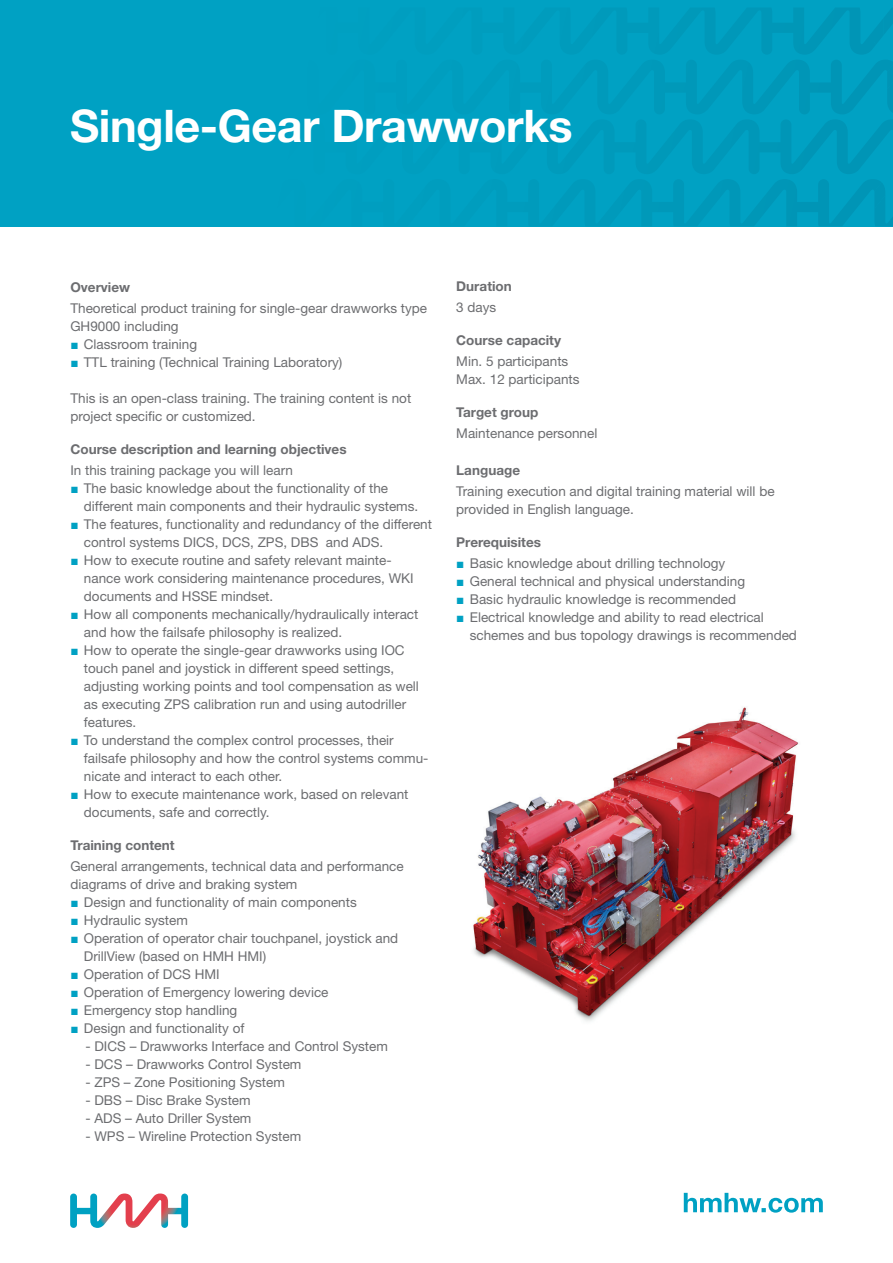
<style>
.page{position:relative;width:893px;height:1263px;background:#fff}
.page>*{position:absolute;margin:0;border:0;box-sizing:border-box;transform-origin:0 0}
.t1{font:700 45px "Helvetica Neue LT Pro";letter-spacing:-.01em;color:#fff}
.t2{font:13.5px/18px "Helvetica Neue LT Pro";color:#6c6d70}
.t3{font:700 13.5px "Helvetica Neue LT Pro";color:#6c6d70}
.s1{font-family:"Arial";color:#00a1c3}
</style>
<div class="page">
<div style="left:0;top:0;width:893px;height:227px;background:#00a1c3"></div>
<img style="left:473px;top:707px;width:326px;height:314px">
<svg style="left:874px;top:132px;width:14px;height:50px"></svg>
<svg style="left:743px;top:8px;width:150px;height:106px"></svg>
<img style="left:887px;top:65px;width:6px;height:24px">
<svg style="left:730px;top:120px;width:151px;height:54px"></svg>
<svg style="left:719px;top:180px;width:55px;height:46px"></svg>
<svg style="left:70px;top:1193px;width:118px;height:35px"></svg>
<svg style="left:684px;top:1193px;width:139px;height:19px"></svg>
<h1 class="t1" style="left:70px;top:98px;width:504px">Single-Gear Drawworks</h1>
<p class="t3" style="left:70px;top:278px;width:61px">Overview</p>
<p class="t2" style="left:70px;top:298px;width:358px">Theoretical product training for single-gear drawworks type<br>GH9000 including</p>
<p class="t2" style="left:70px;top:334px;width:128px"><span class="s1">■</span> Classroom training</p>
<p class="t2" style="left:70px;top:352px;width:274px"><span class="s1">■</span> TTL training (Technical Training Laboratory)</p>
<p class="t2" style="left:70px;top:388px;width:342px">This is an open-class training. The training content is not project specific or customized.</p>
<p class="t3" style="left:70px;top:440px;width:278px">Course description and learning objectives</p>
<p class="t2" style="left:70px;top:460px;width:224px">In this training package you will learn</p>
<p class="t2" style="left:84px;top:478px;width:336px;text-indent:-14px"><span class="s1">■</span> The basic knowledge about the functionality of the different main components and their hydraulic systems.</p>
<p class="t2" style="left:84px;top:514px;width:350px;text-indent:-14px"><span class="s1">■</span> The features, functionality and redundancy of the different control systems DICS, DCS, ZPS, DBS and ADS.</p>
<p class="t2" style="left:84px;top:550px;width:331px;text-indent:-14px"><span class="s1">■</span> How to execute routine and safety relevant mainte&shy;nance work considering maintenance procedures, WKI documents and HSSE mindset.</p>
<p class="t2" style="left:84px;top:604px;width:336px;text-indent:-14px"><span class="s1">■</span> How all components mechanically/hydraulically interact and how the failsafe philosophy is realized.</p>
<p class="t2" style="left:84px;top:640px;width:337px;text-indent:-14px"><span class="s1">■</span> How to operate the single-gear drawworks using IOC touch panel and joystick in different speed settings, adjusting working points and tool compensation as well as executing ZPS calibration run and using autodriller features.</p>
<p class="t2" style="left:84px;top:730px;width:346px;text-indent:-14px"><span class="s1">■</span> To understand the complex control processes, their failsafe philosophy and how the control systems commu&shy;nicate and interact to each other.</p>
<p class="t2" style="left:84px;top:784px;width:326px;text-indent:-14px"><span class="s1">■</span> How to execute maintenance work, based on relevant documents, safe and correctly.</p>
<p class="t3" style="left:70px;top:836px;width:106px">Training content</p>
<p class="t2" style="left:70px;top:856px;width:335px">General arrangements, technical data and performance diagrams of drive and braking system</p>
<p class="t2" style="left:70px;top:892px;width:288px"><span class="s1">■</span> Design and functionality of main components</p>
<p class="t2" style="left:70px;top:910px;width:119px"><span class="s1">■</span> Hydraulic system</p>
<p class="t2" style="left:84px;top:928px;width:316px;text-indent:-14px"><span class="s1">■</span> Operation of operator chair touchpanel, joystick and<br>DrillView (based on HMH HMI)</p>
<p class="t2" style="left:70px;top:964px;width:151px"><span class="s1">■</span> Operation of DCS HMI</p>
<p class="t2" style="left:70px;top:982px;width:260px"><span class="s1">■</span> Operation of Emergency lowering device</p>
<p class="t2" style="left:70px;top:1000px;width:168px"><span class="s1">■</span> Emergency stop handling</p>
<p class="t2" style="left:70px;top:1018px;width:176px"><span class="s1">■</span> Design and functionality of</p>
<p class="t2" style="left:85px;top:1036px;width:304px">- DICS – Drawworks Interface and Control System</p>
<p class="t2" style="left:85px;top:1054px;width:217px">- DCS – Drawworks Control System</p>
<p class="t2" style="left:85px;top:1072px;width:201px">- ZPS – Zone Positioning System</p>
<p class="t2" style="left:85px;top:1090px;width:167px">- DBS – Disc Brake System</p>
<p class="t2" style="left:85px;top:1108px;width:168px">- ADS – Auto Driller System</p>
<p class="t2" style="left:85px;top:1126px;width:217px">- WPS – Wireline Protection System</p>
<p class="t3" style="left:456px;top:278px;width:57px">Duration</p>
<p class="t2" style="left:456px;top:298px;width:42px">3 days</p>
<p class="t3" style="left:456px;top:332px;width:106px">Course capacity</p>
<p class="t2" style="left:456px;top:352px;width:125px">Min. 5 participants<br>Max. 12 participants</p>
<p class="t3" style="left:456px;top:404px;width:84px">Target group</p>
<p class="t2" style="left:456px;top:424px;width:143px">Maintenance personnel</p>
<p class="t3" style="left:456px;top:462px;width:65px">Language</p>
<p class="t2" style="left:456px;top:482px;width:320px">Training execution and digital training material will be provided in English language.</p>
<p class="t3" style="left:456px;top:534px;width:86px">Prerequisites</p>
<p class="t2" style="left:456px;top:554px;width:271px"><span class="s1">■</span> Basic knowledge about drilling technology</p>
<p class="t2" style="left:456px;top:572px;width:290px"><span class="s1">■</span> General technical and physical understanding</p>
<p class="t2" style="left:456px;top:590px;width:281px"><span class="s1">■</span> Basic hydraulic knowledge is recommended</p>
<p class="t2" style="left:470px;top:608px;width:329px;text-indent:-14px"><span class="s1">■</span> Electrical knowledge and ability to read electrical schemes and bus topology drawings is recommended</p>
</div>
